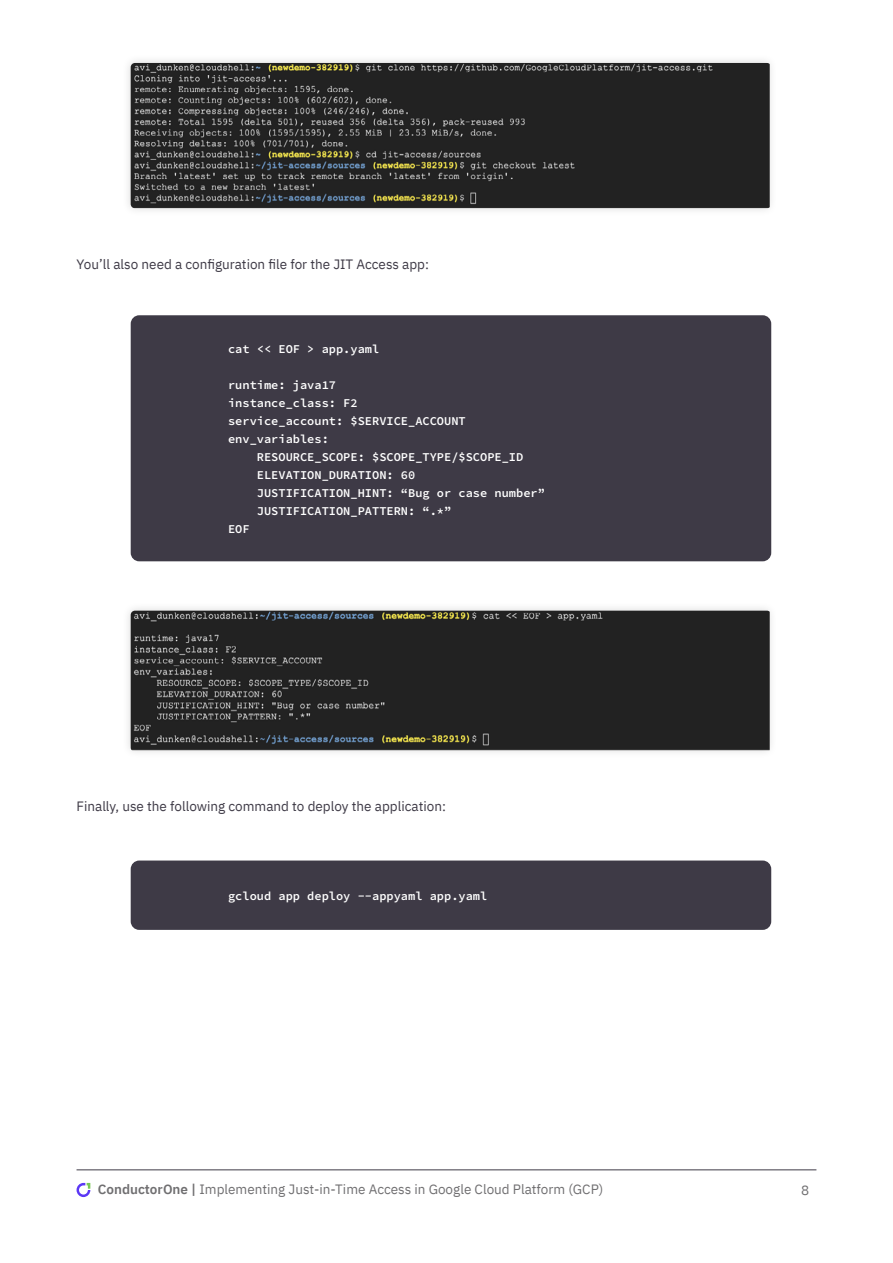
<style>
.page{position:relative;width:893px;height:1263px;background:#fff}
.page>*{position:absolute;margin:0;border:0;box-sizing:border-box;transform-origin:0 0}
.t1{font:13.5px "IBM Plex Sans";color:#3e3a46}
.t2{font:13.5px "IBM Plex Sans";color:#706f71}
.t3{font:600 12px/18px "Source Code Pro";color:#fff}
.s1{font-weight:600}
</style>
<div class="page">
<svg style="left:77px;top:1183px;width:13px;height:14px"></svg>
<hr style="left:77px;top:1169px;width:739px;height:1px;background:#3e3a46">
<div style="left:122px;top:54px;width:656px;height:163px;background:#000;opacity:.15"></div>
<img style="left:131px;top:63px;width:640px;height:145px">
<div style="left:122px;top:601px;width:656px;height:157px;background:#000;opacity:.15"></div>
<img style="left:131px;top:611px;width:639px;height:140px">
<div style="left:131px;top:315px;width:640px;height:246px;background:#3e3a46;border-radius:9px"></div>
<div style="left:131px;top:860px;width:640px;height:70px;background:#3e3a46;border-radius:9px"></div>
<p class="t1" style="left:77px;top:254px;width:354px">You’ll also need a configuration file for the JIT Access app:</p>
<p class="t3" style="left:228px;top:340px;width:153px">cat &lt;&lt; EOF &gt; app.yaml</p>
<p class="t3" style="left:228px;top:376px;width:239px">runtime: java17<br>instance_class: F2 service_account: $SERVICE_ACCOUNT env_variables:</p>
<p class="t3" style="left:257px;top:448px;width:290px">RESOURCE_SCOPE: $SCOPE_TYPE/$SCOPE_ID ELEVATION_DURATION: 60<br>JUSTIFICATION_HINT: “Bug or case number” JUSTIFICATION_PATTERN: “.*”</p>
<p class="t3" style="left:228px;top:520px;width:23px">EOF</p>
<p class="t1" style="left:77px;top:796px;width:371px">Finally, use the following command to deploy the application:</p>
<p class="t3" style="left:228px;top:887px;width:261px">gcloud app deploy --appyaml app.yaml</p>
<p class="t2" style="left:98px;top:1179px;width:507px"><span class="s1">ConductorOne |</span> Implementing Just-in-Time Access in Google Cloud Platform (GCP)</p>
<p class="t2" style="left:801px;top:1179px;width:10px">8</p>
</div>
